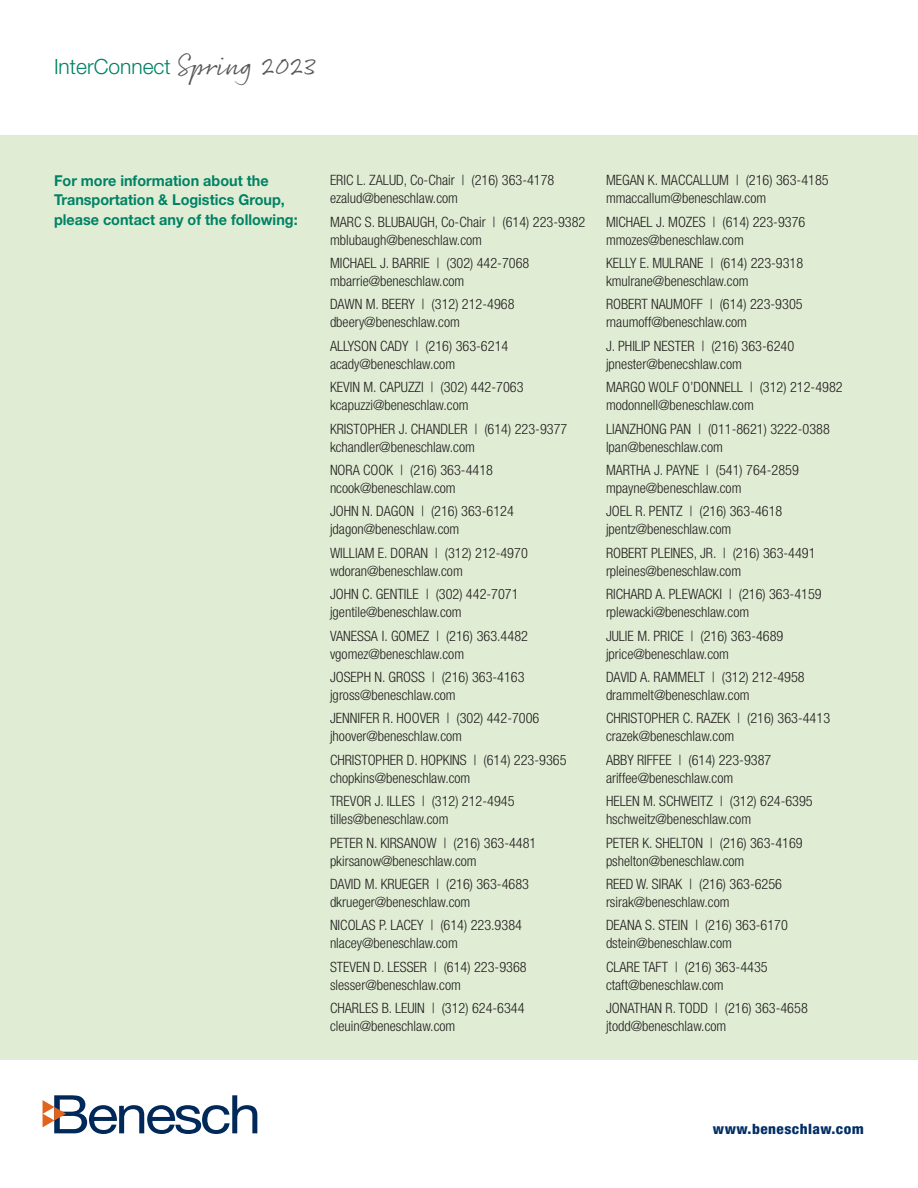
<style>
.page{position:relative;width:918px;height:1188px;background:#fff}
.page>*{position:absolute;margin:0;border:0;box-sizing:border-box;transform-origin:0 0}
.t1{font:300 21px "Helvetica Neue";color:#008265}
.t2{font:700 15px/19.5px "Helvetica Neue";color:#008265;scale:.96 1}
.Text_10_12_5_HNLight{font:300 condensed 14.25px/18px "Helvetica Neue";color:#231f20}
.t3{font:800 condensed 14.25px "Helvetica Neue";letter-spacing:.03em;color:#002e64;scale:1.07 1}
.s1{font-family:"Rollerscript Smooth";font-weight:400;font-size:27px;color:#57585a}
</style>
<div class="page">
<div style="left:0;top:135px;width:918px;height:924px;background:#e0edd4"></div>
<svg style="left:43px;top:1095px;width:214px;height:39px"></svg>
<p class="t1" style="left:54px;top:53px;width:264px">InterConnect <span class="s1">Spring 2023</span></p>
<p class="t2" style="left:54px;top:170px;width:255px">For more information about the<br>Transportation &amp; Logistics Group, please contact any of the following:</p>
<p class="Text_10_12_5_HNLight" style="left:330px;top:171px;width:226px">ERIC L. ZALUD, Co-Chair | (216) 363-4178 ezalud@beneschlaw.com</p>
<p class="Text_10_12_5_HNLight" style="left:330px;top:212px;width:257px">MARC S. BLUBAUGH, Co-Chair | (614) 223-9382 mblubaugh@beneschlaw.com</p>
<p class="Text_10_12_5_HNLight" style="left:330px;top:254px;width:201px">MICHAEL J. BARRIE | (302) 442-7068 mbarrie@beneschlaw.com</p>
<p class="Text_10_12_5_HNLight" style="left:330px;top:295px;width:186px">DAWN M. BEERY | (312) 212-4968 dbeery@beneschlaw.com</p>
<p class="Text_10_12_5_HNLight" style="left:330px;top:337px;width:180px">ALLYSON CADY | (216) 363-6214 acady@beneschlaw.com</p>
<p class="Text_10_12_5_HNLight" style="left:330px;top:378px;width:195px">KEVIN M. CAPUZZI | (302) 442-7063 kcapuzzi@beneschlaw.com</p>
<p class="Text_10_12_5_HNLight" style="left:330px;top:419px;width:239px">KRISTOPHER J. CHANDLER | (614) 223-9377 kchandler@beneschlaw.com</p>
<p class="Text_10_12_5_HNLight" style="left:330px;top:461px;width:165px">NORA COOK | (216) 363-4418 ncook@beneschlaw.com</p>
<p class="Text_10_12_5_HNLight" style="left:330px;top:502px;width:185px">JOHN N. DAGON | (216) 363-6124 jdagon@beneschlaw.com</p>
<p class="Text_10_12_5_HNLight" style="left:330px;top:544px;width:199px">WILLIAM E. DORAN | (312) 212-4970 wdoran@beneschlaw.com</p>
<p class="Text_10_12_5_HNLight" style="left:330px;top:585px;width:190px">JOHN C. GENTILE | (302) 442-7071 jgentile@beneschlaw.com</p>
<p class="Text_10_12_5_HNLight" style="left:330px;top:626px;width:200px">VANESSA I. GOMEZ | (216) 363.4482 vgomez@beneschlaw.com</p>
<p class="Text_10_12_5_HNLight" style="left:330px;top:668px;width:196px">JOSEPH N. GROSS | (216) 363-4163 jgross@beneschlaw.com</p>
<p class="Text_10_12_5_HNLight" style="left:330px;top:709px;width:211px">JENNIFER R. HOOVER | (302) 442-7006 jhoover@beneschlaw.com</p>
<p class="Text_10_12_5_HNLight" style="left:330px;top:751px;width:238px">CHRISTOPHER D. HOPKINS | (614) 223-9365 chopkins@beneschlaw.com</p>
<p class="Text_10_12_5_HNLight" style="left:330px;top:792px;width:186px">TREVOR J. ILLES | (312) 212-4945 tilles@beneschlaw.com</p>
<p class="Text_10_12_5_HNLight" style="left:330px;top:833px;width:208px">PETER N. KIRSANOW | (216) 363-4481 pkirsanow@beneschlaw.com</p>
<p class="Text_10_12_5_HNLight" style="left:330px;top:875px;width:201px">DAVID M. KRUEGER | (216) 363-4683 dkrueger@beneschlaw.com</p>
<p class="Text_10_12_5_HNLight" style="left:330px;top:916px;width:194px">NICOLAS P. LACEY | (614) 223.9384 nlacey@beneschlaw.com</p>
<p class="Text_10_12_5_HNLight" style="left:330px;top:958px;width:198px">STEVEN D. LESSER | (614) 223-9368 slesser@beneschlaw.com</p>
<p class="Text_10_12_5_HNLight" style="left:330px;top:999px;width:196px">CHARLES B. LEUIN | (312) 624-6344 cleuin@beneschlaw.com</p>
<p class="Text_10_12_5_HNLight" style="left:606px;top:171px;width:224px">MEGAN K. MACCALLUM | (216) 363-4185 mmaccallum@beneschlaw.com</p>
<p class="Text_10_12_5_HNLight" style="left:606px;top:212px;width:201px">MICHAEL J. MOZES | (614) 223-9376 mmozes@beneschlaw.com</p>
<p class="Text_10_12_5_HNLight" style="left:606px;top:254px;width:199px">KELLY E. MULRANE | (614) 223-9318 kmulrane@beneschlaw.com</p>
<p class="Text_10_12_5_HNLight" style="left:606px;top:295px;width:198px">ROBERT NAUMOFF | (614) 223-9305 rnaumoff@beneschlaw.com</p>
<p class="Text_10_12_5_HNLight" style="left:606px;top:337px;width:190px">J. PHILIP NESTER | (216) 363-6240 jpnester@benecshlaw.com</p>
<p class="Text_10_12_5_HNLight" style="left:606px;top:378px;width:238px">MARGO WOLF O’DONNELL | (312) 212-4982 modonnell@beneschlaw.com</p>
<p class="Text_10_12_5_HNLight" style="left:606px;top:419px;width:225px">LIANZHONG PAN | (011-8621) 3222-0388 lpan@beneschlaw.com</p>
<p class="Text_10_12_5_HNLight" style="left:606px;top:461px;width:194px">MARTHA J. PAYNE | (541) 764-2859 mpayne@beneschlaw.com</p>
<p class="Text_10_12_5_HNLight" style="left:606px;top:502px;width:178px">JOEL R. PENTZ | (216) 363-4618 jpentz@beneschlaw.com</p>
<p class="Text_10_12_5_HNLight" style="left:606px;top:544px;width:211px">ROBERT PLEINES, JR. | (216) 363-4491 rpleines@beneschlaw.com</p>
<p class="Text_10_12_5_HNLight" style="left:606px;top:585px;width:217px">RICHARD A. PLEWACKI | (216) 363-4159 rplewacki@beneschlaw.com</p>
<p class="Text_10_12_5_HNLight" style="left:606px;top:626px;width:179px">JULIE M. PRICE | (216) 363-4689 jprice@beneschlaw.com</p>
<p class="Text_10_12_5_HNLight" style="left:606px;top:668px;width:200px">DAVID A. RAMMELT | (312) 212-4958 drammelt@beneschlaw.com</p>
<p class="Text_10_12_5_HNLight" style="left:606px;top:709px;width:226px">CHRISTOPHER C. RAZEK | (216) 363-4413 crazek@beneschlaw.com</p>
<p class="Text_10_12_5_HNLight" style="left:606px;top:751px;width:167px">ABBY RIFFEE | (614) 223-9387 ariffee@beneschlaw.com</p>
<p class="Text_10_12_5_HNLight" style="left:606px;top:792px;width:208px">HELEN M. SCHWEITZ | (312) 624-6395 hschweitz@beneschlaw.com</p>
<p class="Text_10_12_5_HNLight" style="left:606px;top:833px;width:198px">PETER K. SHELTON | (216) 363-4169 pshelton@beneschlaw.com</p>
<p class="Text_10_12_5_HNLight" style="left:606px;top:875px;width:178px">REED W. SIRAK | (216) 363-6256 rsirak@beneschlaw.com</p>
<p class="Text_10_12_5_HNLight" style="left:606px;top:916px;width:183px">DEANA S. STEIN | (216) 363-6170 dstein@beneschlaw.com</p>
<p class="Text_10_12_5_HNLight" style="left:606px;top:958px;width:163px">CLARE TAFT | (216) 363-4435 ctaft@beneschlaw.com</p>
<p class="Text_10_12_5_HNLight" style="left:606px;top:999px;width:203px">JONATHAN R. TODD | (216) 363-4658 jtodd@beneschlaw.com</p>
<p class="t3" style="left:713px;top:1120px;width:143px">www.beneschlaw.com</p>
</div>
